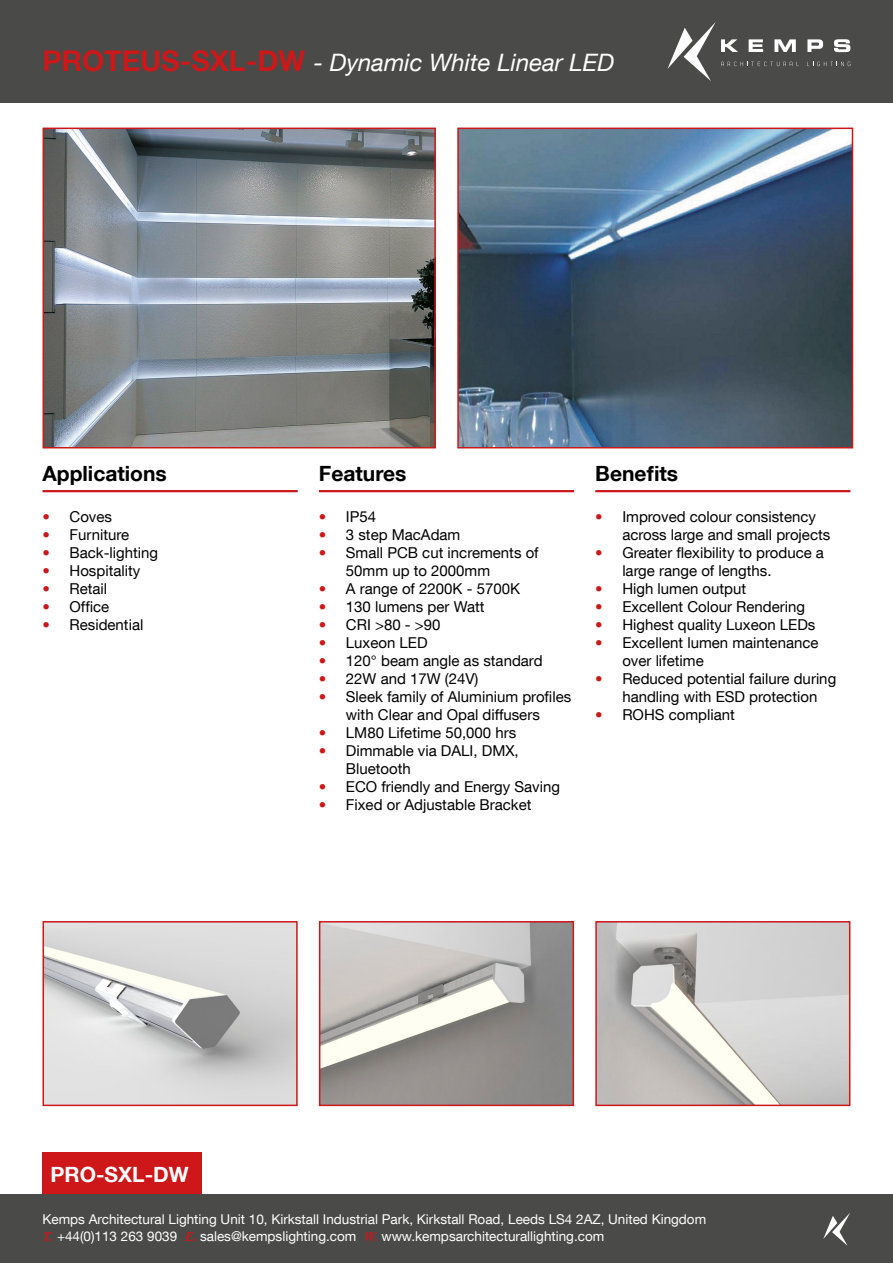
<style>
.page{position:relative;width:893px;height:1263px;background:#fff}
.page>*{position:absolute;margin:0;border:0;box-sizing:border-box;transform-origin:0 0}
.t1{font:italic 24px "Helvetica Neue LT Com";color:#fff}
.t2{font:700 21px "Helvetica Neue LT Com";color:#000}
.t3{font:700 21px "Helvetica Neue LT Com";color:#fff}
.t4{font:15px/18px "Helvetica Neue LT Com";color:#000}
.t5{font:13.5px/16.2px "Helvetica Neue LT Com";color:#fff}
.s1{font-weight:700;font-style:normal;font-size:28.5px;color:#cd1719}
.s2{color:#cd1719}
.s3{font-family:"Times New Roman";font-weight:700;font-style:italic;color:#cd1719}
</style>
<div class="page">
<div style="left:43px;top:1152px;width:159px;height:44px;background:#cd1719"></div>
<div style="left:0;top:0;width:893px;height:102px;background:#4a4a49"></div>
<div style="left:0;top:1194px;width:893px;height:69px;background:#4a4a49"></div>
<svg style="left:823px;top:1213px;width:27px;height:33px"></svg>
<svg style="left:807px;top:39px;width:16px;height:13px"></svg>
<svg style="left:834px;top:39px;width:16px;height:13px"></svg>
<svg style="left:667px;top:22px;width:131px;height:59px"></svg>
<svg style="left:807px;top:62px;width:43px;height:4px"></svg>
<img style="left:460px;top:131px;width:390px;height:314px">
<div style="left:457px;top:128px;width:396px;height:320px;border:2px solid #cd1719"></div>
<img style="left:46px;top:924px;width:249px;height:179px">
<div style="left:43px;top:921px;width:255px;height:185px;border:2px solid #cd1719"></div>
<img style="left:322px;top:924px;width:249px;height:179px">
<div style="left:319px;top:921px;width:255px;height:185px;border:2px solid #cd1719"></div>
<img style="left:598px;top:924px;width:249px;height:179px">
<div style="left:595px;top:921px;width:255px;height:185px;border:2px solid #cd1719"></div>
<img style="left:46px;top:131px;width:387px;height:314px">
<div style="left:43px;top:128px;width:393px;height:320px;border:2px solid #cd1719"></div>
<hr style="left:43px;top:490px;width:255px;height:2px;background:#cd1719">
<hr style="left:319px;top:490px;width:255px;height:2px;background:#cd1719">
<hr style="left:595px;top:490px;width:255px;height:2px;background:#cd1719">
<h1 class="t1" style="left:43px;top:48px;width:573px"><span class="s1">PROTEUS-SXL-DW</span> - Dynamic White Linear LED</h1>
<p class="t2" style="left:43px;top:461px;width:126px">Applications</p>
<p class="t2" style="left:319px;top:461px;width:89px">Features</p>
<p class="t2" style="left:595px;top:461px;width:84px">Benefits</p>
<p class="t4" style="left:43px;top:507px;width:71px"><span class="s2">•</span> Coves</p>
<p class="t4" style="left:43px;top:525px;width:88px"><span class="s2">•</span> Furniture</p>
<p class="t4" style="left:43px;top:543px;width:117px"><span class="s2">•</span> Back-lighting</p>
<p class="t4" style="left:43px;top:561px;width:99px"><span class="s2">•</span> Hospitality</p>
<p class="t4" style="left:43px;top:579px;width:66px"><span class="s2">•</span> Retail</p>
<p class="t4" style="left:43px;top:597px;width:68px"><span class="s2">•</span> Office</p>
<p class="t4" style="left:43px;top:615px;width:102px"><span class="s2">•</span> Residential</p>
<p class="t4" style="left:622px;top:507px;width:209px;text-indent:-27px"><span class="s2">•</span> Improved colour consistency across large and small projects</p>
<p class="t4" style="left:622px;top:543px;width:203px;text-indent:-27px"><span class="s2">•</span> Greater flexibility to produce a large range of lengths.</p>
<p class="t4" style="left:595px;top:579px;width:152px"><span class="s2">•</span> High lumen output</p>
<p class="t4" style="left:595px;top:597px;width:211px"><span class="s2">•</span> Excellent Colour Rendering</p>
<p class="t4" style="left:595px;top:615px;width:222px"><span class="s2">•</span> Highest quality Luxeon LEDs</p>
<p class="t4" style="left:622px;top:633px;width:198px;text-indent:-27px"><span class="s2">•</span> Excellent lumen maintenance over lifetime</p>
<p class="t4" style="left:595px;top:669px;width:242px;text-align:center"><span class="s2">•</span> Reduced potential failure during handling with ESD protection</p>
<p class="t4" style="left:595px;top:705px;width:141px"><span class="s2">•</span> ROHS compliant</p>
<p class="t4" style="left:319px;top:507px;width:59px"><span class="s2">•</span> IP54</p>
<p class="t4" style="left:319px;top:525px;width:143px"><span class="s2">•</span> 3 step MacAdam</p>
<p class="t4" style="left:346px;top:543px;width:194px;text-indent:-27px"><span class="s2">•</span> Small PCB cut increments of<br>50mm up to 2000mm</p>
<p class="t4" style="left:319px;top:579px;width:203px"><span class="s2">•</span> A range of 2200K - 5700K</p>
<p class="t4" style="left:319px;top:597px;width:167px"><span class="s2">•</span> 130 lumens per Watt</p>
<p class="t4" style="left:319px;top:615px;width:123px"><span class="s2">•</span> CRI &gt;80 - &gt;90</p>
<p class="t4" style="left:319px;top:633px;width:110px"><span class="s2">•</span> Luxeon LED</p>
<p class="t4" style="left:319px;top:651px;width:225px"><span class="s2">•</span> 120° beam angle as standard</p>
<p class="t4" style="left:319px;top:669px;width:161px"><span class="s2">•</span> 22W and 17W (24V)</p>
<p class="t4" style="left:319px;top:687px;width:254px;text-align:center"><span class="s2">•</span> Sleek family of Aluminium profiles with Clear and Opal diffusers</p>
<p class="t4" style="left:319px;top:723px;width:199px"><span class="s2">•</span> LM80 Lifetime 50,000 hrs</p>
<p class="t4" style="left:346px;top:741px;width:174px;text-indent:-27px"><span class="s2">•</span> Dimmable via DALI, DMX,<br>Bluetooth</p>
<p class="t4" style="left:319px;top:777px;width:243px"><span class="s2">•</span> ECO friendly and Energy Saving</p>
<p class="t4" style="left:319px;top:795px;width:214px"><span class="s2">•</span> Fixed or Adjustable Bracket</p>
<h2 class="t3" style="left:51px;top:1161px;width:140px">PRO-SXL-DW</h2>
<p class="t5" style="left:43px;top:1211px;width:665px">Kemps Architectural Lighting Unit 10, Kirkstall Industrial Park, Kirkstall Road, Leeds LS4 2AZ, United Kingdom<br><span class="s3">T.</span> +44(0)113 263 9039 <span class="s3">E.</span> sales@kempslighting.com <span class="s3">W.</span> www.kempsarchitecturallighting.com</p>
</div>
